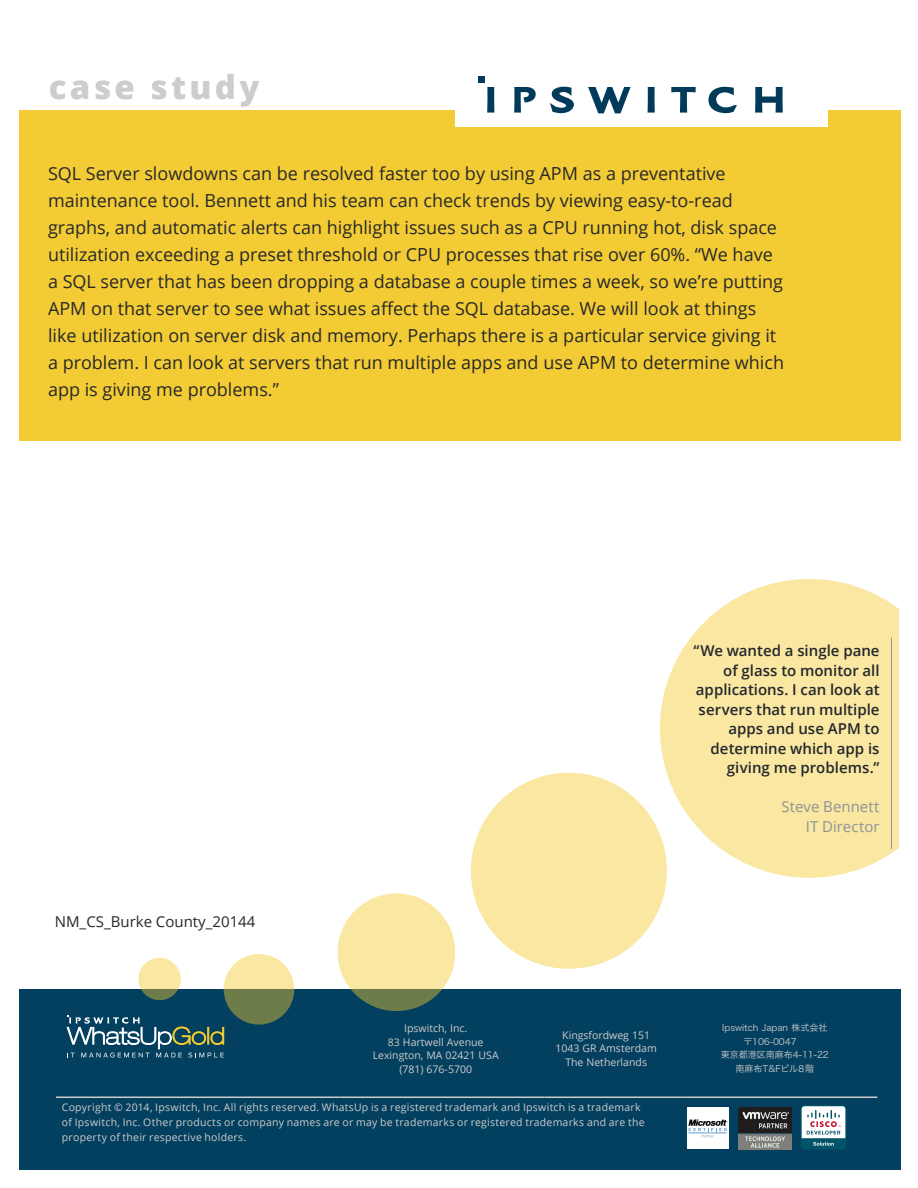
<style>
.page{position:relative;width:918px;height:1188px;background:#fff}
.page>*{position:absolute;margin:0;border:0;box-sizing:border-box;transform-origin:0 0}
.t1{font:800 33px "Open Sans";letter-spacing:.1em;color:#cecdcc}
.t2{font:18px/27px "Open Sans";color:#272828}
.t3{font:600 15px/19.5px "Open Sans";color:#24282c;text-align:right}
.t4{font:15px "Open Sans";color:#272828}
.t5{font:15px/19.5px "Open Sans";color:#8f9395;text-align:right}
.t6{font:10.5px/15px "Open Sans";letter-spacing:.02em;color:#cecdcc}
.t7{font:10.5px/13.5px "Open Sans";color:#cecdcc;text-align:center}
.t8{font:9px/13.5px "Hira Kaku Pro W3";color:#cecdcc;text-align:center}
</style>
<div class="page">
<div style="left:19px;top:989px;width:882px;height:181px;background:#033f5f"></div>
<svg style="left:660px;top:579px;width:239px;height:299px;fill:#f9e7a2"></svg>
<img style="left:738px;top:1107px;width:54px;height:42px">
<div style="left:687px;top:1107px;width:41px;height:42px;background:#fff"></div>
<svg style="left:688px;top:1119px;width:40px;height:18px"></svg>
<div style="left:471px;top:773px;width:196px;height:196px;background:#f9e7a2;border-radius:50%"></div>
<svg style="left:338px;top:893px;width:117px;height:118px;background:#e6d996"></svg>
<svg style="left:224px;top:954px;width:70px;height:71px;background:#b0b075"></svg>
<svg style="left:138px;top:958px;width:43px;height:42px"></svg>
<div style="left:801px;top:1105px;width:45px;height:44px;background:#005467;border-radius:4px"></div>
<svg style="left:802px;top:1106px;width:43px;height:40px;background:#bcc9cf"></svg>
<hr style="left:56px;top:1097px;width:284px;height:1px;background:#cecdcc">
<hr style="left:340px;top:1097px;width:205px;height:1px;background:#cecdcc">
<hr style="left:545px;top:1097px;width:136px;height:1px;background:#cecdcc">
<hr style="left:686px;top:1097px;width:191px;height:1px;background:#cecdcc">
<svg style="left:66px;top:1015px;width:158px;height:42px"></svg>
<div style="left:19px;top:110px;width:882px;height:331px;background:#f2ca2f"></div>
<div style="left:455px;top:56px;width:372px;height:71px;background:#fff"></div>
<div style="left:478px;top:76px;width:7px;height:7px;background:#023b5a"></div>
<svg style="left:487px;top:87px;width:7px;height:26px"></svg>
<svg style="left:514px;top:87px;width:22px;height:26px"></svg>
<svg style="left:550px;top:87px;width:24px;height:26px"></svg>
<svg style="left:588px;top:87px;width:43px;height:26px"></svg>
<svg style="left:648px;top:87px;width:7px;height:26px"></svg>
<svg style="left:671px;top:87px;width:25px;height:26px"></svg>
<svg style="left:708px;top:87px;width:29px;height:26px"></svg>
<svg style="left:755px;top:87px;width:28px;height:26px"></svg>
<hr style="left:891px;top:638px;width:1px;height:211px;background:#8f9395">
<h1 class="t1" style="left:49px;top:62px;width:212px">case study</h1>
<p class="t2" style="left:48px;top:159px;width:738px">SQL Server slowdowns can be resolved faster too by using APM as a preventative maintenance tool. Bennett and his team can check trends by viewing easy-to-read graphs, and automatic alerts can highlight issues such as a CPU running hot, disk space utilization exceeding a preset threshold or CPU processes that rise over 60%. “We have a SQL server that has been dropping a database a couple times a week, so we’re putting APM on that server to see what issues affect the SQL database. We will look at things like utilization on server disk and memory. Perhaps there is a particular service giving it a problem. I can look at servers that run multiple apps and use APM to determine which app is giving me problems.”</p>
<p class="t4" style="left:55px;top:912px;width:202px">NM_CS_Burke County_20144</p>
<p class="t3" style="left:694px;top:641px;width:188px">“We wanted a single pane of glass to monitor all applications. I can look at servers that run multiple apps and use APM to determine which app is giving me problems.”</p>
<p class="t5" style="left:782px;top:797px;width:99px">Steve Bennett<br>IT Director</p>
<p class="t7" style="left:373px;top:1021px;width:127px">Ipswitch, Inc.<br>83 Hartwell Avenue<br>Lexington, MA 02421 USA (781) 676-5700</p>
<p class="t7" style="left:555px;top:1028px;width:103px">Kingsfordweg 151<br>1043 GR Amsterdam<br>The Netherlands</p>
<p class="t8" style="left:721px;top:1021px;width:110px">Ipswitch Japan 株式会社〒106-0047　<br>東京都港区南麻布4-11-22南麻布T&amp;Fビル８階</p>
<p class="t6" style="left:62px;top:1100px;width:584px">Copyright © 2014, Ipswitch, Inc. All rights reserved. WhatsUp is a registered trademark and Ipswitch is a trademark of Ipswitch, Inc. Other products or company names are or may be trademarks or registered trademarks and are the property of their respective holders.</p>
</div>
